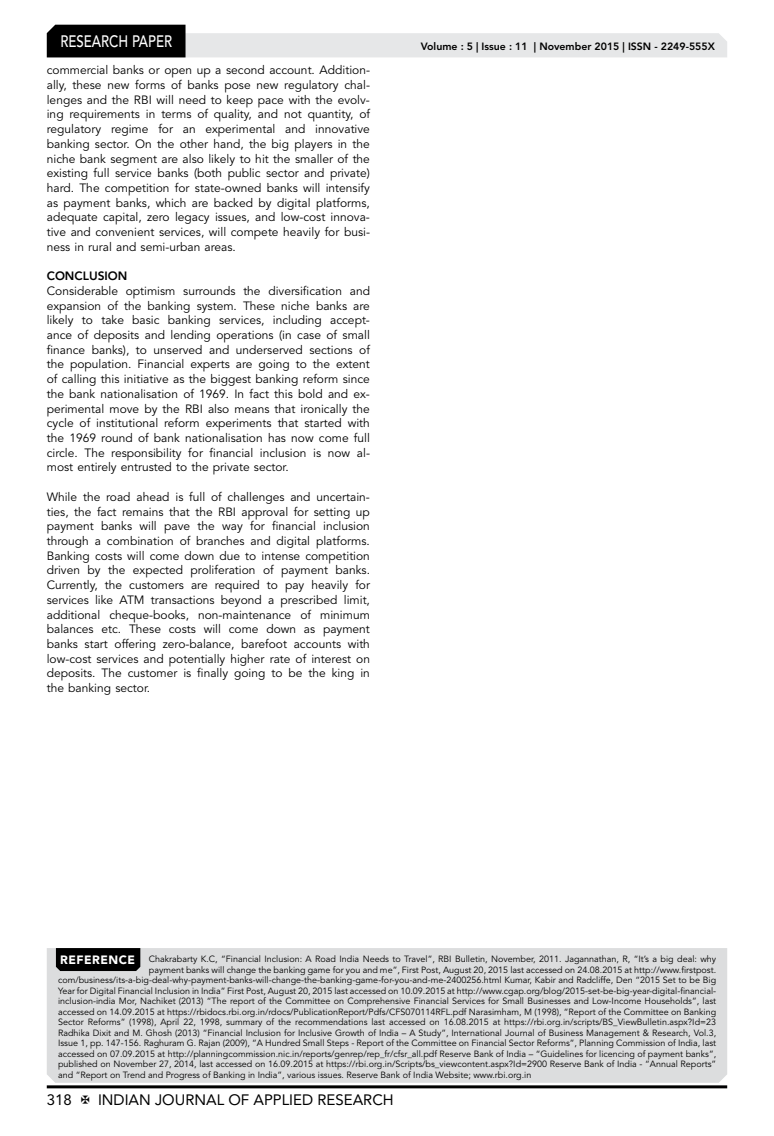
<style>
.page{position:relative;width:774px;height:1136px;background:#fff}
.page>*{position:absolute;margin:0;border:0;box-sizing:border-box;transform-origin:0 0}
.t1{font:500 16.5px "Avenir LT Std";color:#fff;scale:.8 1}
.t2{font:15px "Avenir LT Std";color:#000}
.t3{font:12px/14.7px "Avenir LT Std";color:#000;text-align:justify}
.t4{font:800 12px "Avenir LT Std";color:#000}
.t5{font:800 10.5px "Avenir LT Std";color:#000}
.t6{font:9px "Avenir LT Std";color:#000}
.s1{font-weight:900;font-size:12px;color:#fff}
</style>
<div class="page">
<hr style="left:47px;top:1085px;width:680px;height:3px;background:#000">
<svg style="left:47px;top:25px;width:680px;height:32px"></svg>
<div style="left:47px;top:948px;width:680px;height:134px;background:#dcddde"></div>
<div style="left:56px;top:948px;width:84px;height:22px;background:#000"></div>
<h1 class="t1" style="left:60px;top:32px;width:139px">RESEARCH PAPER</h1>
<p class="t3" style="left:47px;top:63px;width:325px">commercial banks or open up a second account. Addition&shy;ally, these new forms of banks pose new regulatory chal&shy;lenges and the RBI will need to keep pace with the evolv&shy;ing requirements in terms of quality, and not quantity, of regulatory regime for an experimental and innovative banking sector. On the other hand, the big players in the niche bank segment are also likely to hit the smaller of the existing full service banks (both public sector and private) hard. The competition for state-owned banks will intensify as payment banks, which are backed by digital platforms, adequate capital, zero legacy issues, and low-cost innova&shy;tive and convenient services, will compete heavily for busi&shy;ness in rural and semi-urban areas.</p>
<p class="t4" style="left:47px;top:269px;width:82px">CONCLUSION</p>
<p class="t3" style="left:47px;top:284px;width:325px">Considerable optimism surrounds the diversification and expansion of the banking system. These niche banks are likely to take basic banking services, including accept&shy;ance of deposits and lending operations (in case of small finance banks), to unserved and underserved sections of the population. Financial experts are going to the extent of calling this initiative as the biggest banking reform since the bank nationalisation of 1969. In fact this bold and ex&shy;perimental move by the RBI also means that ironically the cycle of institutional reform experiments that started with the 1969 round of bank nationalisation has now come full circle. The responsibility for financial inclusion is now al&shy;most entirely entrusted to the private sector.</p>
<p class="t3" style="left:47px;top:489px;width:325px">While the road ahead is full of challenges and uncertain&shy;ties, the fact remains that the RBI approval for setting up payment banks will pave the way for financial inclusion through a combination of branches and digital platforms.<br>Banking costs will come down due to intense competition driven by the expected proliferation of payment banks.<br>Currently, the customers are required to pay heavily for services like ATM transactions beyond a prescribed limit, additional cheque-books, non-maintenance of minimum balances etc. These costs will come down as payment banks start offering zero-balance, barefoot accounts with low-cost services and potentially higher rate of interest on deposits. The customer is finally going to be the king in the banking sector.</p>
<p class="t5" style="left:421px;top:41px;width:296px">Volume : 5 | Issue : 11 | November 2015 | ISSN - 2249-555X</p>
<p class="t6" style="left:60px;top:953px;width:658px"><span class="s1">REFERENCE</span> Chakrabarty K.C, “Financial Inclusion: A Road India Needs to Travel”, RBI Bulletin, November, 2011. Jagannathan, R, “It’s a big deal: why</p>
<p class="t6" style="left:149px;top:964px;width:569px">payment banks will change the banking game for you and me”, First Post, August 20, 2015 last accessed on 24.08.2015 at http://www.firstpost.</p>
<p class="t6" style="left:58px;top:974px;width:659px">com/business/its-a-big-deal-why-payment-banks-will-change-the-banking-game-for-you-and-me-2400256.html Kumar, Kabir and Radcliffe, Den “2015 Set to be Big</p>
<p class="t6" style="left:58px;top:985px;width:660px">Year for Digital Financial Inclusion in India” First Post, August 20, 2015 last accessed on 10.09.2015 at http://www.cgap.org/blog/2015-set-be-big-year-digital-financial-</p>
<p class="t6" style="left:58px;top:995px;width:660px">inclusion-india Mor, Nachiket (2013) “The report of the Committee on Comprehensive Financial Services for Small Businesses and Low-Income Households”, last</p>
<p class="t6" style="left:58px;top:1006px;width:660px">accessed on 14.09.2015 at https://rbidocs.rbi.org.in/rdocs/PublicationReport/Pdfs/CFS070114RFL.pdf Narasimham, M (1998), “Report of the Committee on Banking</p>
<p class="t6" style="left:58px;top:1016px;width:659px">Sector Reforms” (1998), April 22, 1998, summary of the recommendations last accessed on 16.08.2015 at https://rbi.org.in/scripts/BS_ViewBulletin.aspx?Id=23</p>
<p class="t6" style="left:58px;top:1027px;width:660px">Radhika Dixit and M. Ghosh (2013) “Financial Inclusion for Inclusive Growth of India – A Study”, International Journal of Business Management &amp; Research, Vol.3,</p>
<p class="t6" style="left:58px;top:1037px;width:660px">Issue 1, pp. 147-156. Raghuram G. Rajan (2009), “A Hundred Small Steps - Report of the Committee on Financial Sector Reforms”, Planning Commission of India, last</p>
<p class="t6" style="left:58px;top:1048px;width:659px">accessed on 07.09.2015 at http://planningcommission.nic.in/reports/genrep/rep_fr/cfsr_all.pdf Reserve Bank of India – “Guidelines for licencing of payment banks”,</p>
<p class="t6" style="left:58px;top:1058px;width:660px">published on November 27, 2014, last accessed on 16.09.2015 at https://rbi.org.in/Scripts/bs_viewcontent.aspx?Id=2900 Reserve Bank of India - “Annual Reports”</p>
<p class="t6" style="left:58px;top:1069px;width:475px">and “Report on Trend and Progress of Banking in India”, various issues. Reserve Bank of India Website; www.rbi.org.in</p>
<p class="t2" style="left:47px;top:1090px;width:27px">318</p>
<p class="t2" style="left:98px;top:1090px;width:297px">INDIAN JOURNAL OF APPLIED RESEARCH</p>
</div>
